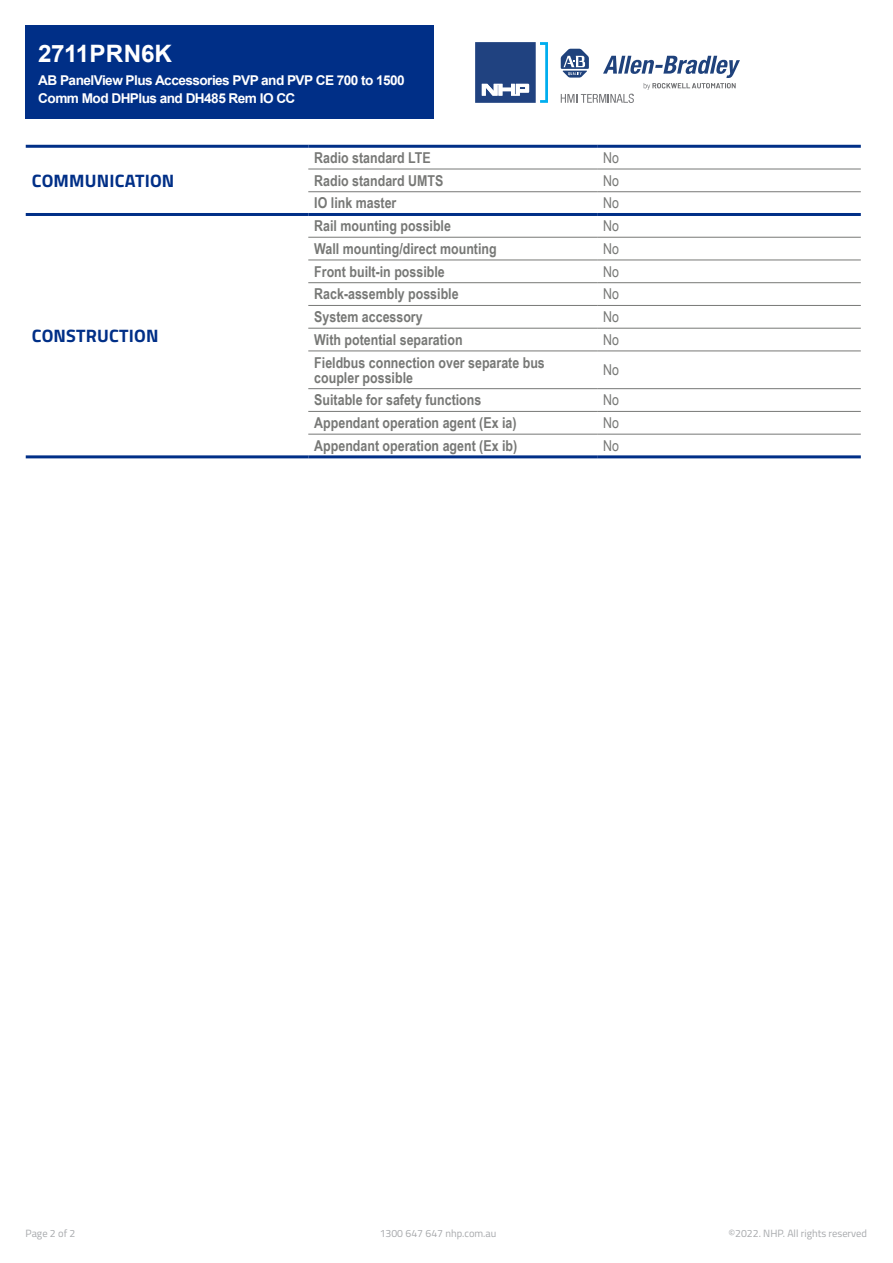
<style>
.page{position:relative;width:893px;height:1263px;background:#fff}
.page>*{position:absolute;margin:0;border:0;box-sizing:border-box;transform-origin:0 0}
.Item_Number{font:700 24px "Arial";color:#fff}
.t1{font:700 18px "Titillium";letter-spacing:.01em;color:#002f87}
.t2{font:700 15px/15px "Arial Narrow";color:#777876}
.t3{font:15px "Arial Narrow";color:#777876}
.Display_Name{font:700 13.5px/18px "Arial";letter-spacing:-.04em;color:#fff}
.t4{font:10.5px "Titillium";color:#a7a9ac}
</style>
<div class="page">
<div style="left:26px;top:26px;width:408px;height:93px;background:#002f87"></div>
<hr style="left:308px;top:213px;width:289px;height:3px;background:#002f87">
<hr style="left:597px;top:213px;width:264px;height:3px;background:#002f87">
<hr style="left:308px;top:169px;width:289px;height:1px;background:#777876">
<hr style="left:308px;top:191px;width:289px;height:1px;background:#777876">
<hr style="left:308px;top:237px;width:289px;height:1px;background:#777876">
<hr style="left:308px;top:260px;width:289px;height:1px;background:#777876">
<hr style="left:308px;top:282px;width:289px;height:1px;background:#777876">
<hr style="left:308px;top:305px;width:289px;height:1px;background:#777876">
<hr style="left:308px;top:328px;width:289px;height:1px;background:#777876">
<hr style="left:308px;top:351px;width:289px;height:1px;background:#777876">
<hr style="left:308px;top:388px;width:289px;height:1px;background:#777876">
<hr style="left:308px;top:411px;width:289px;height:1px;background:#777876">
<hr style="left:308px;top:434px;width:289px;height:1px;background:#777876">
<hr style="left:26px;top:213px;width:282px;height:3px;background:#002f87">
<hr style="left:26px;top:145px;width:282px;height:3px;background:#002f87">
<hr style="left:308px;top:145px;width:289px;height:3px;background:#002f87">
<hr style="left:597px;top:145px;width:264px;height:3px;background:#002f87">
<hr style="left:26px;top:455px;width:282px;height:3px;background:#002f87">
<hr style="left:308px;top:455px;width:289px;height:3px;background:#002f87">
<hr style="left:597px;top:455px;width:264px;height:3px;background:#002f87">
<hr style="left:597px;top:169px;width:264px;height:1px;background:#777876">
<hr style="left:597px;top:191px;width:264px;height:1px;background:#777876">
<hr style="left:597px;top:237px;width:264px;height:1px;background:#777876">
<hr style="left:597px;top:260px;width:264px;height:1px;background:#777876">
<hr style="left:597px;top:282px;width:264px;height:1px;background:#777876">
<hr style="left:597px;top:305px;width:264px;height:1px;background:#777876">
<hr style="left:597px;top:328px;width:264px;height:1px;background:#777876">
<hr style="left:597px;top:351px;width:264px;height:1px;background:#777876">
<hr style="left:597px;top:388px;width:264px;height:1px;background:#777876">
<hr style="left:597px;top:411px;width:264px;height:1px;background:#777876">
<hr style="left:597px;top:434px;width:264px;height:1px;background:#777876">
<svg style="left:475px;top:42px;width:73px;height:61px"></svg>
<svg style="left:561px;top:49px;width:179px;height:54px"></svg>
<p class="Item_Number" style="left:38px;top:37px;width:135px">2711PRN6K</p>
<p class="Display_Name" style="left:38px;top:71px;width:368px">AB PanelView Plus Accessories PVP and PVP CE 700 to 1500<br>Comm Mod DHPlus and DH485 Rem IO CC</p>
<p class="t1" style="left:32px;top:166px;width:144px">COMMUNICATION</p>
<p class="t1" style="left:32px;top:322px;width:128px">CONSTRUCTION</p>
<p class="t2" style="left:314px;top:149px;width:118px">Radio standard LTE</p>
<p class="t3" style="left:603px;top:147px;width:17px">No</p>
<p class="t2" style="left:314px;top:172px;width:131px">Radio standard UMTS</p>
<p class="t3" style="left:603px;top:169px;width:17px">No</p>
<p class="t2" style="left:314px;top:195px;width:84px">IO link master</p>
<p class="t3" style="left:603px;top:192px;width:17px">No</p>
<p class="t2" style="left:314px;top:218px;width:138px">Rail mounting possible</p>
<p class="t3" style="left:603px;top:215px;width:17px">No</p>
<p class="t2" style="left:314px;top:240px;width:184px">Wall mounting/direct mounting</p>
<p class="t3" style="left:603px;top:238px;width:17px">No</p>
<p class="t2" style="left:314px;top:263px;width:132px">Front built-in possible</p>
<p class="t3" style="left:603px;top:260px;width:17px">No</p>
<p class="t2" style="left:314px;top:286px;width:146px">Rack-assembly possible</p>
<p class="t3" style="left:603px;top:283px;width:17px">No</p>
<p class="t2" style="left:314px;top:309px;width:110px">System accessory</p>
<p class="t3" style="left:603px;top:306px;width:17px">No</p>
<p class="t2" style="left:314px;top:331px;width:150px">With potential separation</p>
<p class="t3" style="left:603px;top:329px;width:17px">No</p>
<p class="t2" style="left:314px;top:354px;width:232px">Fieldbus connection over separate bus coupler possible</p>
<p class="t3" style="left:603px;top:359px;width:17px">No</p>
<p class="t2" style="left:314px;top:392px;width:169px">Suitable for safety functions</p>
<p class="t3" style="left:603px;top:389px;width:17px">No</p>
<p class="t2" style="left:314px;top:415px;width:204px">Appendant operation agent (Ex ia)</p>
<p class="t3" style="left:603px;top:412px;width:17px">No</p>
<p class="t2" style="left:314px;top:437px;width:204px">Appendant operation agent (Ex ib)</p>
<p class="t3" style="left:603px;top:435px;width:17px">No</p>
<p class="t4" style="left:26px;top:1226px;width:51px">Page 2 of 2</p>
<p class="t4" style="left:380px;top:1226px;width:118px">1300 647 647 nhp.com.au</p>
<p class="t4" style="left:728px;top:1226px;width:140px">©2022. NHP. All rights reserved</p>
</div>
